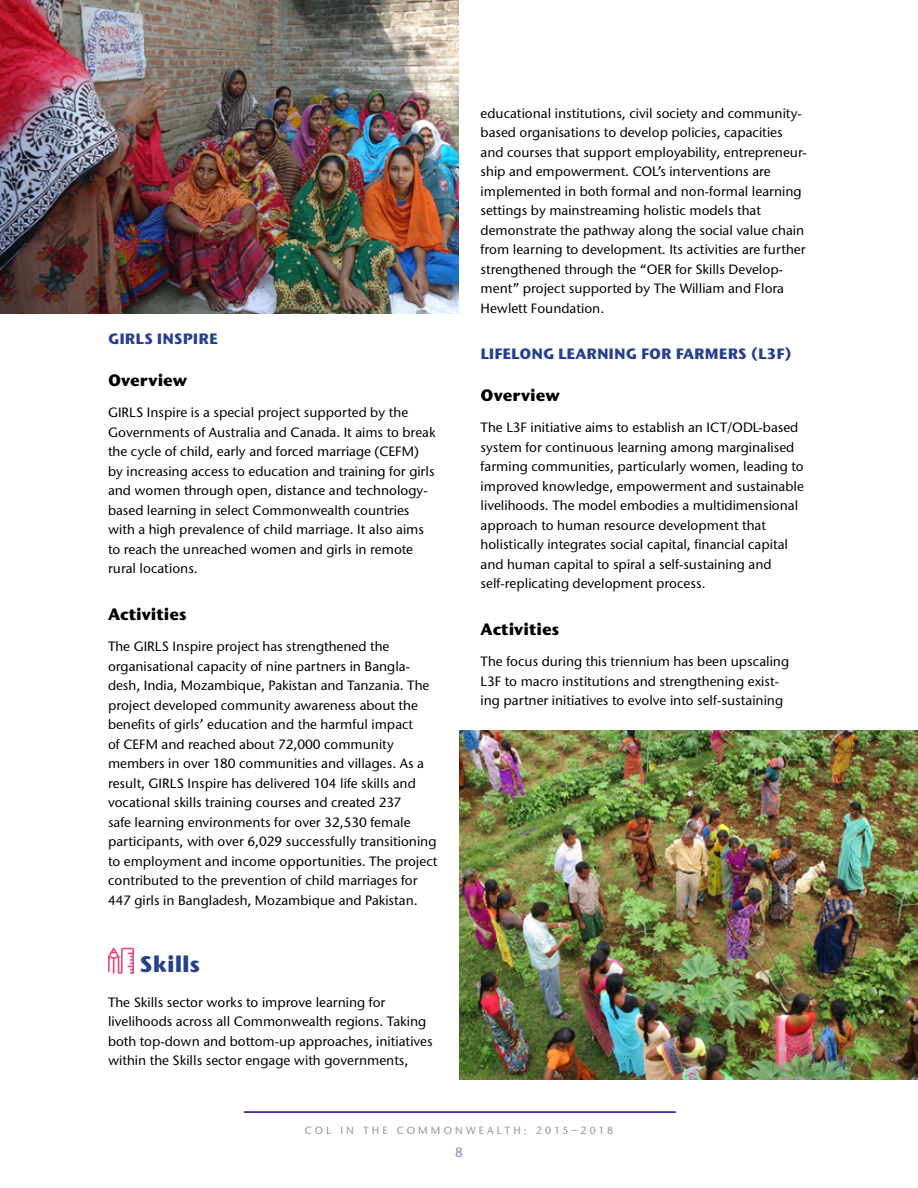
<style>
.page{position:relative;width:918px;height:1188px;background:#fff}
.page>*{position:absolute;margin:0;border:0;box-sizing:border-box;transform-origin:0 0}
.t1{font:700 22.5px "Stone Sans ITC Std";color:#25408f}
.t2{font:700 16.5px "Stone Sans ITC Std";color:#000}
.t3{font:700 15px "Stone Sans ITC Std";color:#25408f}
.t4{font:500 13.5px/19.5px "Stone Sans ITC Std";color:#000}
.t5{font:500 13.5px "Stone Sans ITC Std";color:#9380c4}
.t6{font:500 10.5px "Stone Sans ITC Std";letter-spacing:.3em;color:#939598}
</style>
<div class="page">
<hr style="left:244px;top:1111px;width:432px;height:2px;background:#270089">
<svg style="left:108px;top:948px;width:26px;height:26px"></svg>
<img style="left:459px;top:730px;width:459px;height:350px">
<img style="left:0;top:0;width:459px;height:313px">
<p class="t3" style="left:108px;top:329px;width:111px">GIRLS INSPIRE</p>
<p class="t2" style="left:108px;top:369px;width:81px">Overview</p>
<p class="t4" style="left:108px;top:403px;width:329px">GIRLS Inspire is a special project supported by the Governments of Australia and Canada. It aims to break the cycle of child, early and forced marriage (CEFM) by increasing access to education and training for girls and women through open, distance and technology&shy;based learning in select Commonwealth countries with a high prevalence of child marriage. It also aims to reach the unreached women and girls in remote rural locations.</p>
<p class="t2" style="left:108px;top:603px;width:80px">Activities</p>
<p class="t4" style="left:108px;top:637px;width:331px">The GIRLS Inspire project has strengthened the organisational capacity of nine partners in Bangla&shy;desh, India, Mozambique, Pakistan and Tanzania. The project developed community awareness about the benefits of girls’ education and the harmful impact<br>of CEFM and reached about 72,000 community members in over 180 communities and villages. As a result, GIRLS Inspire has delivered 104 life skills and vocational skills training courses and created 237<br>safe learning environments for over 32,530 female participants, with over 6,029 successfully transitioning to employment and income opportunities. The project contributed to the prevention of child marriages for 447 girls in Bangladesh, Mozambique and Pakistan.</p>
<h1 class="t1" style="left:140px;top:950px;width:62px">Skills</h1>
<p class="t4" style="left:108px;top:992px;width:326px">The Skills sector works to improve learning for livelihoods across all Commonwealth regions. Taking both top-down and bottom-up approaches, initiatives within the Skills sector engage with governments,</p>
<p class="t4" style="left:481px;top:103px;width:328px">educational institutions, civil society and community&shy;based organisations to develop policies, capacities and courses that support employability, entrepreneur&shy;ship and empowerment. COL’s interventions are implemented in both formal and non-formal learning settings by mainstreaming holistic models that demonstrate the pathway along the social value chain from learning to development. Its activities are further strengthened through the “OER for Skills Develop&shy;ment” project supported by The William and Flora Hewlett Foundation.</p>
<p class="t3" style="left:481px;top:344px;width:313px">LIFELONG LEARNING FOR FARMERS (L3F)</p>
<p class="t2" style="left:481px;top:384px;width:81px">Overview</p>
<p class="t4" style="left:481px;top:418px;width:325px">The L3F initiative aims to establish an ICT/ODL-based system for continuous learning among marginalised farming communities, particularly women, leading to improved knowledge, empowerment and sustainable livelihoods. The model embodies a multidimensional approach to human resource development that holistically integrates social capital, financial capital and human capital to spiral a self-sustaining and self-replicating development process.</p>
<p class="t2" style="left:481px;top:618px;width:80px">Activities</p>
<p class="t4" style="left:481px;top:652px;width:310px">The focus during this triennium has been upscaling<br>L3F to macro institutions and strengthening exist&shy;ing partner initiatives to evolve into self-sustaining</p>
<p class="t6" style="left:305px;top:1124px;width:310px">COL IN THE COMMONWEALTH: 2015–2018</p>
<p class="t5" style="left:455px;top:1144px;width:9px">8</p>
</div>
